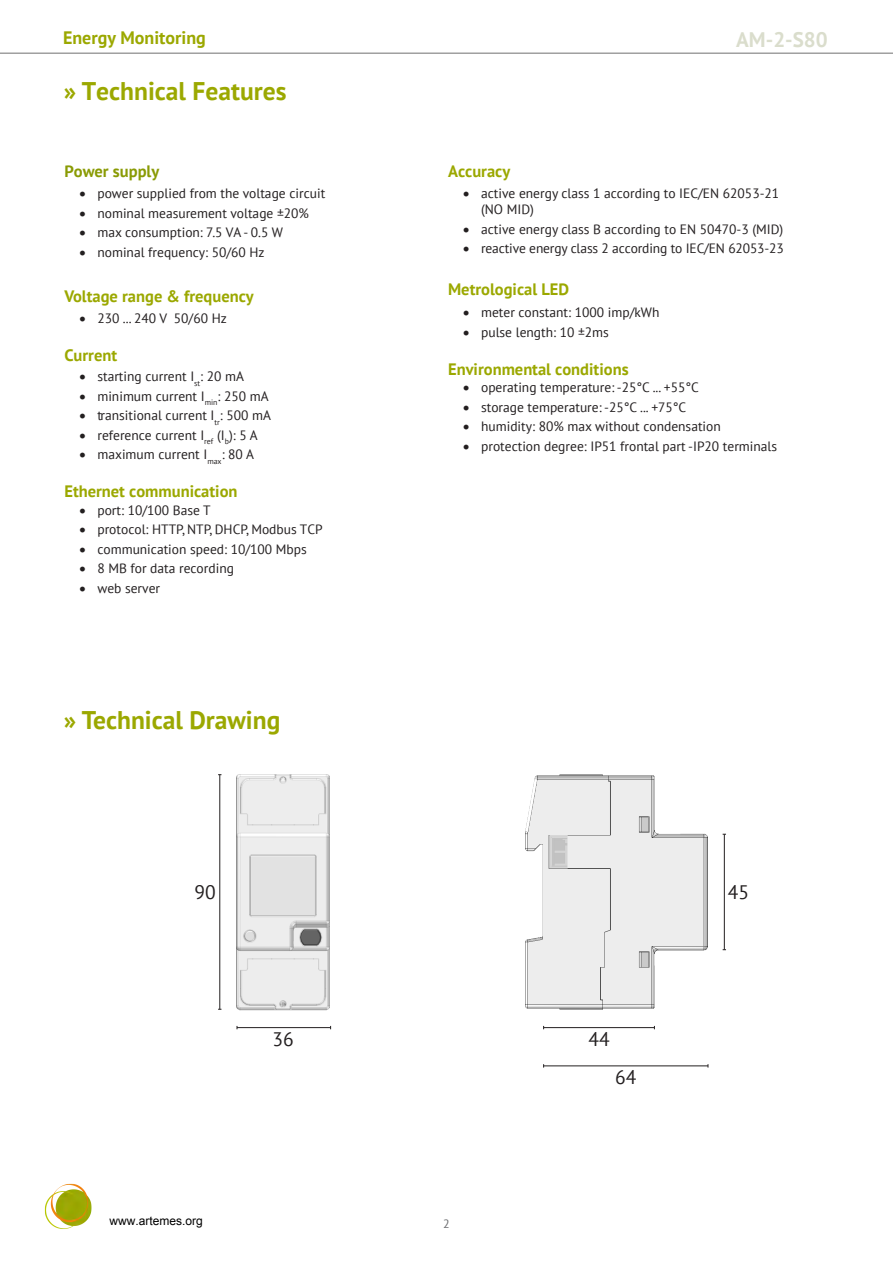
<style>
.page{position:relative;width:893px;height:1263px;background:#fff}
.page>*{position:absolute;margin:0;border:0;box-sizing:border-box;transform-origin:0 0}
.t1{font:700 25.5px "PT Sans";color:#9ba800}
.t2{font:700 25.5px "PT Sans";color:#9ba800}
.t3{font:700 21px "PT Sans";color:#daddcc}
.t4{font:19.5px "PT Sans";color:#231f20}
.t5{font:700 18px "PT Sans";color:#9ba800}
.t6{font:700 16.5px "PT Sans";color:#9ba800}
.t7{font:700 16.5px "PT Sans";color:#8a9b05}
.t8{font:13.5px/16.2px "PT Sans";color:#231f20}
.t9{font:12px "Arial";color:#000}
.t10{font:12px "PT Sans";color:#6c6d70}
.s1{font-style:inherit}
</style>
<div class="page">
<hr style="left:0;top:53px;width:893px;height:1px;background:#707070">
<img style="left:44px;top:1183px;width:48px;height:46px">
<img style="left:236px;top:775px;width:94px;height:235px">
<img style="left:525px;top:774px;width:182px;height:235px">
<hr style="left:219px;top:775px;width:1px;height:234px;background:#231f20">
<hr style="left:237px;top:1027px;width:94px;height:1px;background:#231f20">
<hr style="left:724px;top:834px;width:1px;height:116px;background:#231f20">
<hr style="left:544px;top:1027px;width:110px;height:1px;background:#231f20">
<hr style="left:544px;top:1065px;width:164px;height:1px;background:#231f20">
<p class="t5" style="left:63px;top:26px;width:144px">Energy Monitoring</p>
<p class="t3" style="left:736px;top:25px;width:93px">AM-2-S80</p>
<h1 class="t1" style="left:64px;top:74px;width:224px"><span class="s1">»</span> Technical Features</h1>
<p class="t7" style="left:64px;top:161px;width:96px">Power supply</p>
<p class="t8" style="left:79px;top:185px;width:247px">• <span class="s1">p</span>ower supplied from the voltage circuit</p>
<p class="t8" style="left:79px;top:205px;width:231px">• <span class="s1">n</span>ominal measurement voltage ±20%</p>
<p class="t8" style="left:79px;top:224px;width:205px">• <span class="s1">m</span>ax consumption: 7.5 VA - 0.5 W</p>
<p class="t8" style="left:79px;top:244px;width:187px">• <span class="s1">n</span>ominal frequency: 50/60 Hz</p>
<p class="t6" style="left:64px;top:285px;width:191px">Voltage range &amp; frequency</p>
<p class="t8" style="left:79px;top:309px;width:149px">• 230 ... 240 V 50/60 Hz</p>
<p class="t6" style="left:64px;top:344px;width:54px">Current</p>
<p class="t8" style="left:79px;top:368px;width:166px">• <span class="s1">s</span>tarting current I<sub>st</sub>: 20 mA</p>
<p class="t8" style="left:79px;top:388px;width:191px">• <span class="s1">m</span>inimum current I<sub>min</sub>: 250 mA</p>
<p class="t8" style="left:79px;top:407px;width:193px">• <span class="s1">t</span>ransitional current I<sub>tr</sub>: 500 mA</p>
<p class="t8" style="left:79px;top:427px;width:180px">• <span class="s1">r</span>eference current I<sub>ref</sub> (I<sub>b</sub>): 5 A</p>
<p class="t8" style="left:79px;top:446px;width:176px">• <span class="s1">m</span>aximum current I<sub>max</sub>: 80 A</p>
<p class="t6" style="left:64px;top:481px;width:175px">Ethernet communication</p>
<p class="t8" style="left:79px;top:502px;width:133px">• <span class="s1">p</span>ort: 10/100 Base T</p>
<p class="t8" style="left:79px;top:521px;width:245px">• <span class="s1">p</span>rotocol: HTTP, NTP, DHCP, Modbus TCP</p>
<p class="t8" style="left:79px;top:541px;width:229px">• <span class="s1">c</span>ommunication speed: 10/100 Mbps</p>
<p class="t8" style="left:79px;top:560px;width:156px">• 8 MB for data recording</p>
<p class="t8" style="left:79px;top:580px;width:82px">• <span class="s1">w</span>eb server</p>
<p class="t2" style="left:64px;top:703px;width:218px">» Technical <span class="s1">D</span>rawing</p>
<h3 class="t4" style="left:195px;top:880px;width:23px">90</h3>
<h3 class="t4" style="left:272px;top:1026px;width:23px">36</h3>
<p class="t9" style="left:110px;top:1213px;width:95px">www.artemes.org</p>
<p class="t6" style="left:448px;top:160px;width:64px">Accuracy</p>
<p class="t8" style="left:481px;top:185px;width:300px;text-indent:-18px">• <span class="s1">a</span>ctive energy class 1 according to IEC/EN 62053-21 (NO MID)</p>
<p class="t8" style="left:463px;top:220px;width:322px">• <span class="s1">a</span>ctive energy class B according to EN 50470-3 (MID)</p>
<p class="t8" style="left:463px;top:240px;width:322px">• <span class="s1">r</span>eactive energy class 2 according to IEC/EN 62053-23</p>
<p class="t6" style="left:448px;top:279px;width:123px">Metrological LEd</p>
<p class="t8" style="left:463px;top:304px;width:198px">• <span class="s1">m</span>eter constant: 1000 imp/kWh</p>
<p class="t8" style="left:463px;top:323px;width:147px">• <span class="s1">p</span>ulse length: 10 ±2ms</p>
<p class="t6" style="left:448px;top:358px;width:182px">Environmental conditions</p>
<p class="t8" style="left:463px;top:379px;width:237px">• <span class="s1">o</span>perating temperature: -25°C ... +55°C</p>
<p class="t8" style="left:463px;top:398px;width:225px">• <span class="s1">s</span>torage temperature: -25°C ... +75°C</p>
<p class="t8" style="left:463px;top:418px;width:259px">• <span class="s1">h</span>umidity: 80% max without condensation</p>
<p class="t8" style="left:463px;top:437px;width:316px">• <span class="s1">p</span>rotection degree: IP51 frontal part -IP20 terminals</p>
<p class="t10" style="left:443px;top:1216px;width:8px">2</p>
<h3 class="t4" style="left:588px;top:1026px;width:23px">44</h3>
<h3 class="t4" style="left:615px;top:1065px;width:23px">64</h3>
<h3 class="t4" style="left:728px;top:880px;width:23px">45</h3>
</div>
